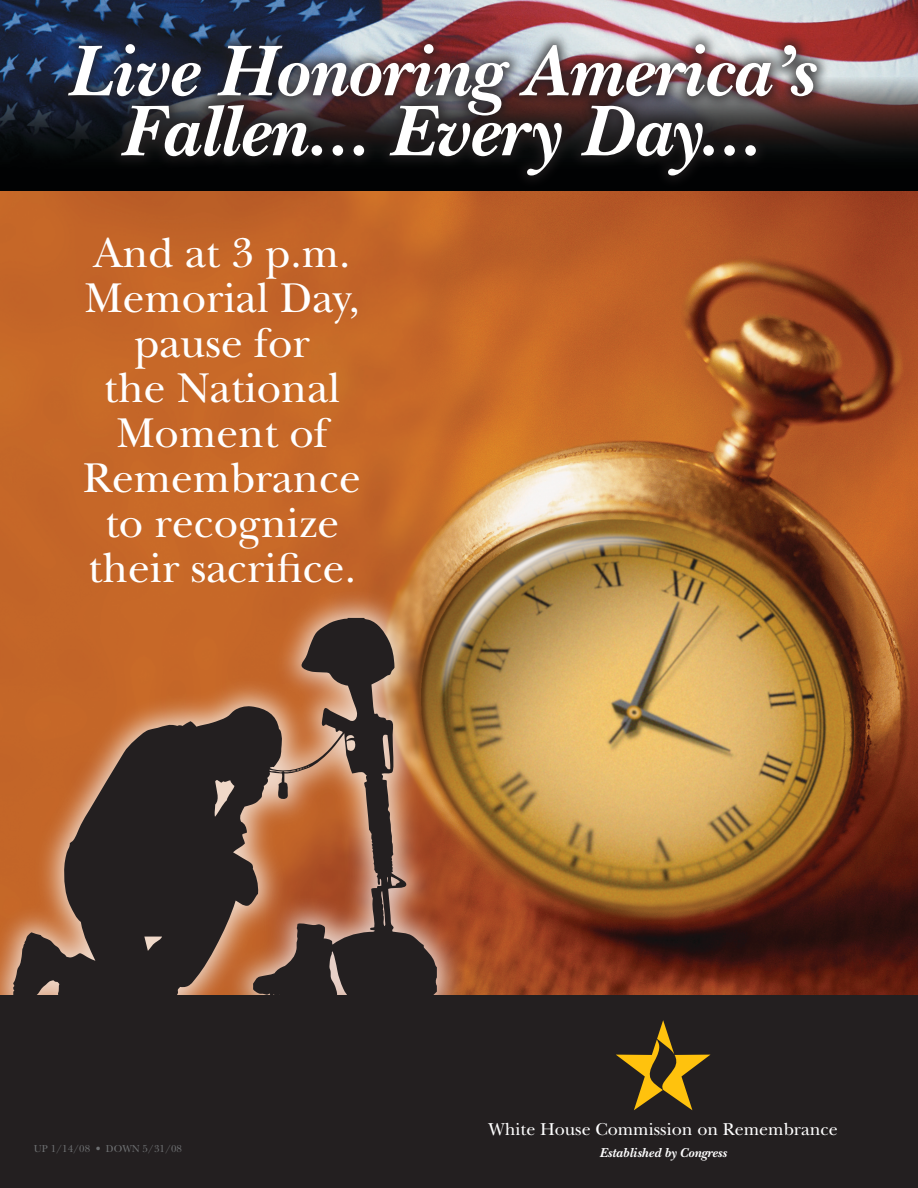
<style>
.page{position:relative;width:918px;height:1188px;background:#fff}
.page>*{position:absolute;margin:0;border:0;box-sizing:border-box;transform-origin:0 0}
.t1{font:italic 700 75px/60px "New Baskerville";color:#fff;text-align:center}
.t2{font:43.5px/45px "New Baskerville";color:#fff}
.t3{font:18px "New Baskerville";color:#fff}
.t4{font:italic 700 13.5px "New Baskerville";color:#fff}
.t5{font:10.5px "New Baskerville";color:#6d6f71}
</style>
<div class="page">
<img style="left:0;top:0;width:918px;height:192px">
<img style="left:0;top:192px;width:918px;height:803px">
<div style="left:52px;top:28px;width:781px;height:164px;background:#231f20;opacity:.75"></div>
<div style="left:0;top:585px;width:470px;height:442px;background:#fff;opacity:.75"></div>
<svg style="left:13px;top:618px;width:424px;height:377px;background:#835336"></svg>
<div style="left:0;top:995px;width:918px;height:193px;background:#231f20"></div>
<svg style="left:616px;top:1020px;width:95px;height:90px"></svg>
<p class="t1" style="left:67px;top:42px;width:748px">Live Honoring America’s<br>Fallen... Every Day...</p>
<p class="t2" style="left:84px;top:230px;width:277px">And at 3 p.m.<br>Memorial Day,</p>
<p class="t2" style="left:83px;top:320px;width:279px;text-align:center">pause for<br>the National<br>Moment of<br>Remembrance to recognize their sacrifice.</p>
<p class="t5" style="left:34px;top:1142px;width:150px">UP 1/14/08 • DOWN 5/31/08</p>
<p class="t3" style="left:489px;top:1118px;width:351px">White House Commission on Remembrance</p>
<p class="t4" style="left:599px;top:1145px;width:129px">Established by Congress</p>
</div>
